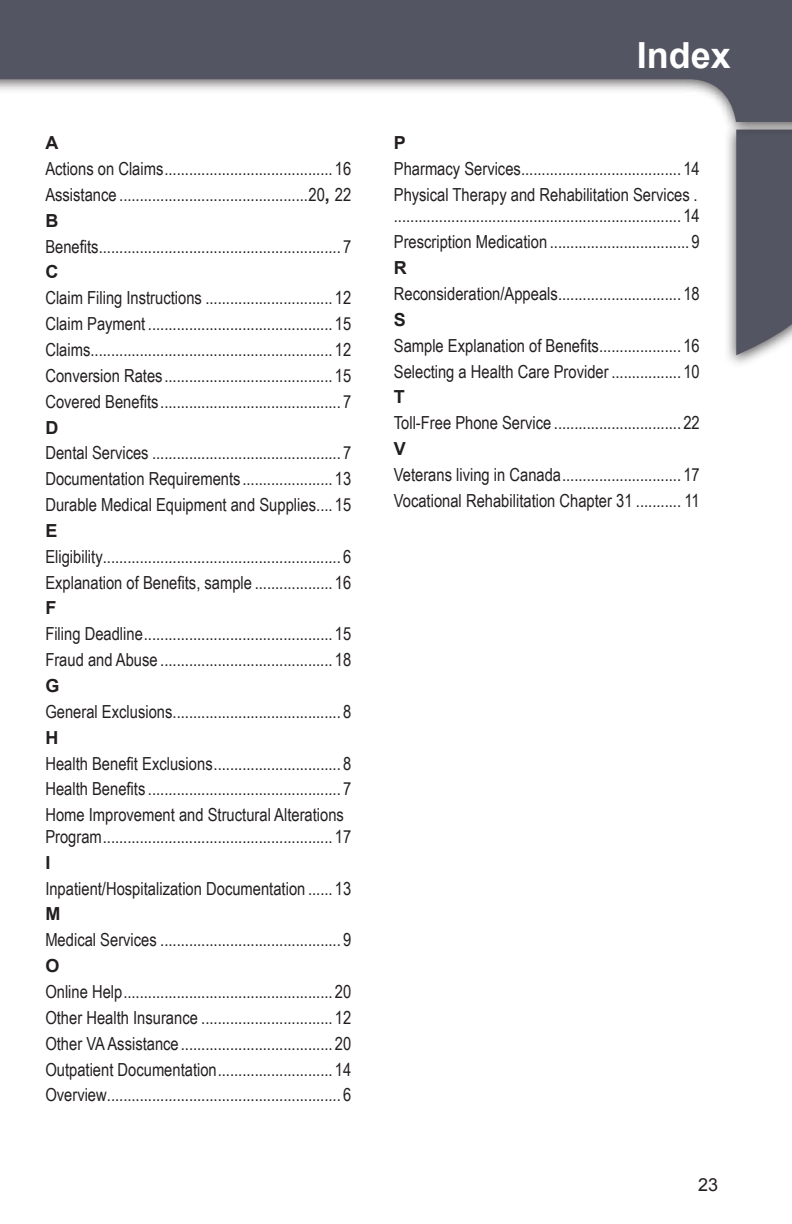
<style>
.page{position:relative;width:792px;height:1224px;background:#fff}
.page>*{position:absolute;margin:0;border:0;box-sizing:border-box;transform-origin:0 0}
.H2-Section_Title{font:700 36px "Arial";color:#fff}
.Index_reg{font:18px/21.6px "Arial Narrow";color:#231f20}
.t1{font:700 18px "Arial";color:#231f20}
.t2{font:18px "Arial";color:#231f20}
.s1{font-family:"Arial";font-weight:700}
</style>
<div class="page">
<div style="left:724px;top:120px;width:68px;height:249px;background:#231f20;opacity:.75"></div>
<svg style="left:736px;top:137px;width:56px;height:218px;background:#5b5d69"></svg>
<div style="left:0;top:0;width:792px;height:137px;background:#231f20;opacity:.75"></div>
<svg style="left:0;top:0;width:792px;height:122px;fill:#535562"></svg>
<h3 class="t1" style="left:45px;top:131px;width:14px">A</h3>
<p class="Index_reg" style="left:45px;top:157px;width:307px">Actions on Claims......................................... 16</p>
<p class="Index_reg" style="left:45px;top:183px;width:308px">Assistance ..............................................20<span class="s1">,</span> 22</p>
<h3 class="t1" style="left:45px;top:208px;width:14px">B</h3>
<p class="Index_reg" style="left:45px;top:235px;width:307px">Benefits........................................................... 7</p>
<h3 class="t1" style="left:45px;top:260px;width:14px">C</h3>
<p class="Index_reg" style="left:45px;top:286px;width:307px">Claim Filing Instructions ............................... 12</p>
<p class="Index_reg" style="left:45px;top:312px;width:307px">Claim Payment ............................................. 15</p>
<p class="Index_reg" style="left:45px;top:338px;width:307px">Claims........................................................... 12</p>
<p class="Index_reg" style="left:45px;top:364px;width:307px">Conversion Rates......................................... 15</p>
<p class="Index_reg" style="left:45px;top:390px;width:308px">Covered Benefits............................................ 7</p>
<h3 class="t1" style="left:45px;top:415px;width:14px">D</h3>
<p class="Index_reg" style="left:45px;top:442px;width:308px">Dental Services .............................................. 7</p>
<p class="Index_reg" style="left:45px;top:467px;width:307px">Documentation Requirements...................... 13</p>
<p class="Index_reg" style="left:45px;top:493px;width:307px">Durable Medical Equipment and Supplies.... 15</p>
<h3 class="t1" style="left:45px;top:519px;width:14px">E</h3>
<p class="Index_reg" style="left:45px;top:545px;width:308px">Eligibility.......................................................... 6</p>
<p class="Index_reg" style="left:45px;top:571px;width:307px">Explanation of Benefits, sample ................... 16</p>
<h3 class="t1" style="left:45px;top:596px;width:12px">F</h3>
<p class="Index_reg" style="left:45px;top:623px;width:307px">Filing Deadline.............................................. 15</p>
<p class="Index_reg" style="left:45px;top:648px;width:307px">Fraud and Abuse .......................................... 18</p>
<h3 class="t1" style="left:45px;top:674px;width:16px">G</h3>
<p class="Index_reg" style="left:45px;top:700px;width:308px">General Exclusions......................................... 8</p>
<h3 class="t1" style="left:45px;top:725px;width:14px">H</h3>
<p class="Index_reg" style="left:45px;top:752px;width:308px">Health Benefit Exclusions............................... 8</p>
<p class="Index_reg" style="left:45px;top:778px;width:308px">Health Benefits ............................................... 7</p>
<p class="Index_reg" style="left:45px;top:804px;width:307px">Home Improvement and Structural Alterations<br>Program........................................................ 17</p>
<h3 class="t1" style="left:45px;top:850px;width:7px">I</h3>
<p class="Index_reg" style="left:45px;top:877px;width:307px">Inpatient/Hospitalization Documentation ...... 13</p>
<h3 class="t1" style="left:45px;top:902px;width:16px">M</h3>
<p class="Index_reg" style="left:45px;top:929px;width:308px">Medical Services ............................................ 9</p>
<h3 class="t1" style="left:45px;top:954px;width:16px">O</h3>
<p class="Index_reg" style="left:45px;top:980px;width:307px">Online Help................................................... 20</p>
<p class="Index_reg" style="left:45px;top:1006px;width:307px">Other Health Insurance ................................ 12</p>
<p class="Index_reg" style="left:45px;top:1032px;width:307px">Other VA Assistance..................................... 20</p>
<p class="Index_reg" style="left:45px;top:1058px;width:307px">Outpatient Documentation............................ 14</p>
<p class="Index_reg" style="left:45px;top:1084px;width:308px">Overview......................................................... 6</p>
<h2 class="H2-Section_Title" style="left:637px;top:31px;width:96px">Index</h2>
<h3 class="t1" style="left:394px;top:131px;width:14px">P</h3>
<p class="Index_reg" style="left:394px;top:157px;width:307px">Pharmacy Services....................................... 14</p>
<p class="Index_reg" style="left:394px;top:183px;width:308px">Physical Therapy and Rehabilitation Services . ...................................................................... 14</p>
<p class="Index_reg" style="left:394px;top:231px;width:307px">Prescription Medication .................................. 9</p>
<h3 class="t1" style="left:394px;top:256px;width:14px">R</h3>
<p class="Index_reg" style="left:394px;top:282px;width:307px">Reconsideration/Appeals.............................. 18</p>
<h3 class="t1" style="left:394px;top:308px;width:14px">S</h3>
<p class="Index_reg" style="left:394px;top:334px;width:307px">Sample Explanation of Benefits.................... 16</p>
<p class="Index_reg" style="left:394px;top:360px;width:307px">Selecting a Health Care Provider ................. 10</p>
<h3 class="t1" style="left:394px;top:385px;width:12px">T</h3>
<p class="Index_reg" style="left:394px;top:411px;width:307px">Toll-Free Phone Service ............................... 22</p>
<h3 class="t1" style="left:394px;top:437px;width:14px">V</h3>
<p class="Index_reg" style="left:394px;top:463px;width:307px">Veterans living in Canada............................. 17</p>
<p class="Index_reg" style="left:394px;top:489px;width:308px">Vocational Rehabilitation Chapter 31 ........... 11</p>
<p class="t2" style="left:698px;top:1173px;width:22px">23</p>
</div>
